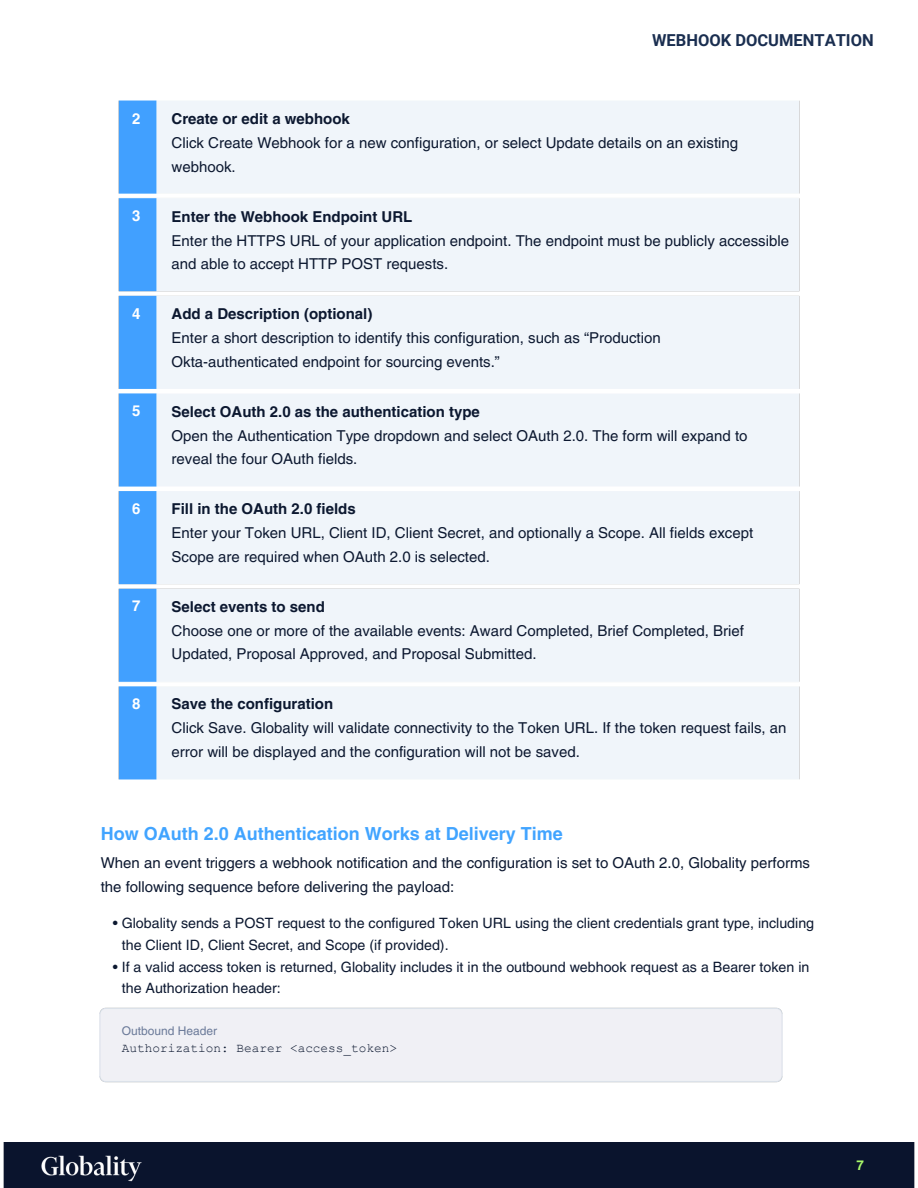
<style>
.page{position:relative;width:918px;height:1188px;background:#fff}
.page>*{position:absolute;margin:0;border:0;box-sizing:border-box;transform-origin:0 0}
.t1{font:700 18px "Helvetica LT Pro";color:#41a4ff}
.t2{font:700 16.5px "Roboto";color:#1a2e50}
.t3{font:15px/23.7px "Helvetica LT Pro";color:#0c1830}
.t4{font:700 15px "Helvetica LT Pro";color:#fff}
.t5{font:14.25px "Helvetica LT Pro";color:#0c1830}
.t6{font:700 13.5px "Helvetica LT Pro";color:#aafa6a}
.t7{font:12.75px "Courier New";color:#0c1830}
.t8{font:12px "Helvetica LT Pro";color:#6b7a99}
.s1{font-weight:700}
</style>
<div class="page">
<div style="left:3px;top:1143px;width:912px;height:45px;background:#0a142d"></div>
<img style="left:118px;top:100px;width:682px;height:680px">
<img style="left:30px;top:1144px;width:124px;height:43px">
<h1 class="t2" style="left:652px;top:31px;width:223px">WEBHOOK DOCUMENTATION</h1>
<p class="t4" style="left:132px;top:113px;width:10px">2</p>
<h3 class="t3" style="left:172px;top:109px;width:568px"><span class="s1">Create or edit a webhook<br></span>Click Create Webhook for a new configuration, or select Update details on an existing webhook.</h3>
<p class="t4" style="left:132px;top:210px;width:10px">3</p>
<h3 class="t3" style="left:172px;top:206px;width:619px"><span class="s1">Enter the Webhook Endpoint URL<br></span>Enter the HTTPS URL of your application endpoint. The endpoint must be publicly accessible and able to accept HTTP POST requests.</h3>
<p class="t4" style="left:132px;top:308px;width:10px">4</p>
<h3 class="t3" style="left:172px;top:304px;width:491px"><span class="s1">Add a Description (optional)<br></span>Enter a short description to identify this configuration, such as “Production<br>Okta-authenticated endpoint for sourcing events.”</h3>
<p class="t4" style="left:132px;top:405px;width:10px">5</p>
<p class="t4" style="left:132px;top:503px;width:10px">6</p>
<h3 class="t3" style="left:172px;top:401px;width:577px"><span class="s1">Select OAuth 2.0 as the authentication type<br></span>Open the Authentication Type dropdown and select OAuth 2.0. The form will expand to reveal the four OAuth fields.</h3>
<h3 class="t3" style="left:172px;top:499px;width:583px"><span class="s1">Fill in the OAuth 2.0 fields<br></span>Enter your Token URL, Client ID, Client Secret, and optionally a Scope. All fields except<br>Scope are required when OAuth 2.0 is selected.</h3>
<p class="t4" style="left:132px;top:600px;width:10px">7</p>
<h3 class="t3" style="left:172px;top:596px;width:574px"><span class="s1">Select events to send<br></span>Choose one or more of the available events: Award Completed, Brief Completed, Brief<br>Updated, Proposal Approved, and Proposal Submitted.</h3>
<p class="t4" style="left:132px;top:698px;width:10px">8</p>
<h3 class="t3" style="left:172px;top:694px;width:617px"><span class="s1">Save the configuration<br></span>Click Save. Globality will validate connectivity to the Token URL. If the token request fails, an error will be displayed and the configuration will not be saved.</h3>
<h2 class="t1" style="left:101px;top:827px;width:464px">How OAuth 2.0 Authentication Works at Delivery Time</h2>
<h3 class="t3" style="left:101px;top:853px;width:711px">When an event triggers a webhook notification and the configuration is set to OAuth 2.0, Globality performs the following sequence before delivering the payload:</h3>
<h3 class="t5" style="left:113px;top:918px;width:703px">• Globality sends a POST request to the configured Token URL using the client credentials grant type, including</h3>
<h3 class="t5" style="left:122px;top:940px;width:328px">the Client ID, Client Secret, and Scope (if provided).</h3>
<h3 class="t5" style="left:113px;top:961px;width:698px">• If a valid access token is returned, Globality includes it in the outbound webhook request as a Bearer token in</h3>
<h3 class="t5" style="left:122px;top:983px;width:161px">the Authorization header:</h3>
<p class="t8" style="left:122px;top:1027px;width:97px">Outbound Header</p>
<p class="t7" style="left:122px;top:1041px;width:277px">Authorization: Bearer &lt;access_token&gt;</p>
<p class="t6" style="left:856px;top:1160px;width:9px">7</p>
</div>
